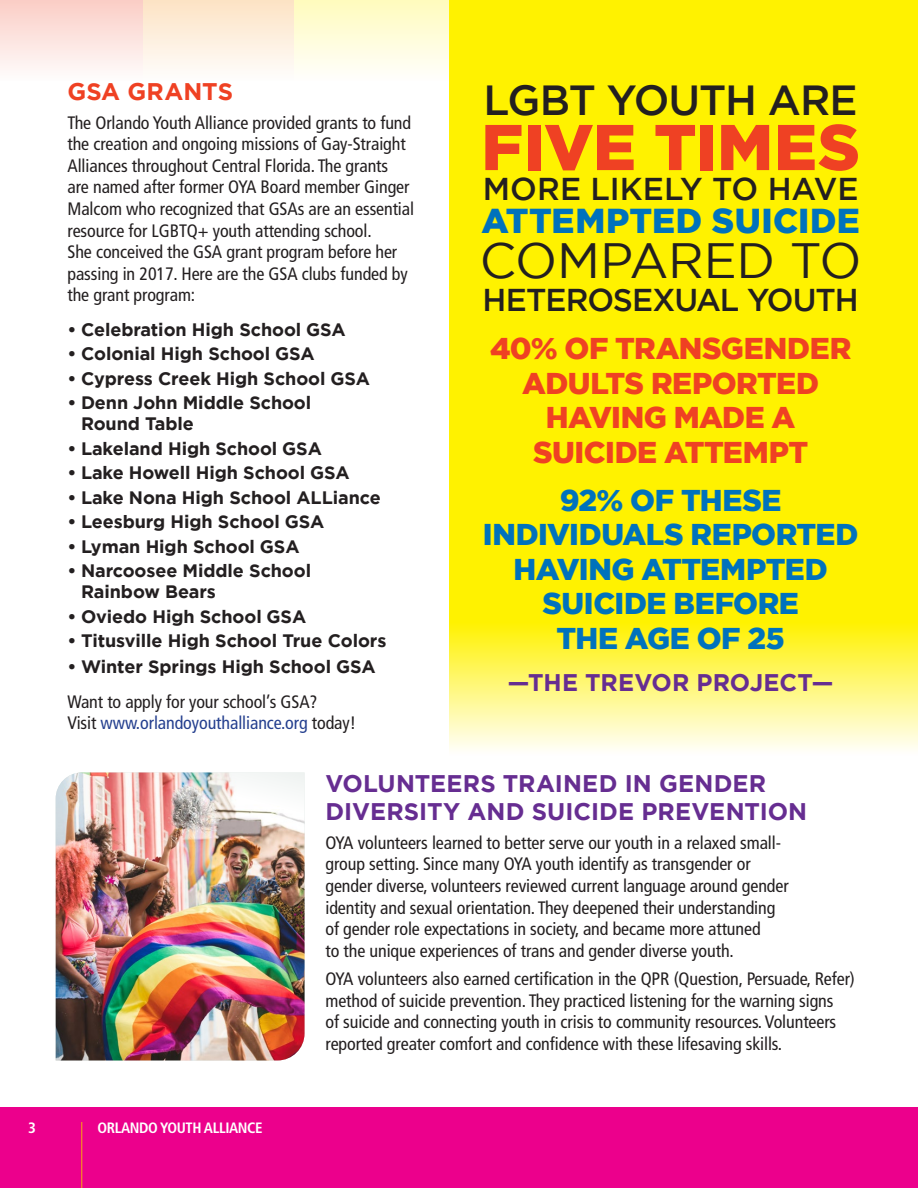
<style>
.page{position:relative;width:918px;height:1188px;background:#fff}
.page>*{position:absolute;margin:0;border:0;box-sizing:border-box;transform-origin:0 0}
.t1{font:900 64.5px "Gotham";letter-spacing:.005em;color:#ef4123}
.t2{font:49.5px "Gotham";letter-spacing:-.01em;color:#231f20}
.t3{font:500 42px "Gotham";letter-spacing:-.025em;color:#231f20}
.t4{font:900 34.5px "Gotham";letter-spacing:.01em;color:#0072bc}
.t5{font:500 31.5px "Gotham";letter-spacing:-.025em;color:#231f20}
.t6{font:500 31.5px "Gotham";color:#231f20}
.t7{font:900 30px/34.5px "Gotham";letter-spacing:-.015em;color:#0072bc;text-align:center}
.t8{font:900 30px/34.5px "Gotham";letter-spacing:-.015em;color:#ef4123;text-align:center}
.t9{font:700 24px/28.8px "Gotham";letter-spacing:.005em;color:#662d91}
.t10{font:700 24px "Gotham";color:#ef4123}
.t11{font:condensed 18px/21.6px "Frutiger";letter-spacing:-.005em;color:#231f20}
.t12{font:700 18px/21px "Gotham";letter-spacing:-.005em;color:#231f20}
.t13{font:700 condensed 15px "Frutiger";letter-spacing:-.025em;color:#fff}
.s1{color:#25408f}
</style>
<div class="page">
<div style="left:294px;top:0;width:156px;height:81px;background:linear-gradient(to bottom,#fffbbd,#fffefd)"></div>
<div style="left:138px;top:0;width:156px;height:81px;background:linear-gradient(to bottom,#fde3c4,#fefefd)"></div>
<div style="left:0;top:0;width:143px;height:81px;background:linear-gradient(to bottom,#facdc5,#fefdfd)"></div>
<svg style="left:449px;top:0;width:469px;height:750px;background:#fff214"></svg>
<img style="left:56px;top:772px;width:249px;height:288px">
<div style="left:0;top:1107px;width:918px;height:81px;background:#ec008c"></div>
<hr style="left:81px;top:1122px;width:1px;height:66px;background:#f7941e">
<p class="t10" style="left:68px;top:76px;width:167px">GSA GRANTS</p>
<p class="t11" style="left:68px;top:112px;width:348px">The Orlando Youth Alliance provided grants to fund the creation and ongoing missions of Gay-Straight Alliances throughout Central Florida. The grants are named after former OYA Board member Ginger Malcom who recognized that GSAs are an essential resource for LGBTQ+ youth attending school.<br>She conceived the GSA grant program before her passing in 2017. Here are the GSA clubs funded by the grant program:</p>
<p class="t12" style="left:68px;top:319px;width:280px">• Celebration High School GSA</p>
<p class="t12" style="left:68px;top:343px;width:249px">• Colonial High School GSA</p>
<p class="t12" style="left:68px;top:368px;width:304px">• Cypress Creek High School GSA</p>
<p class="t12" style="left:81px;top:392px;width:232px;text-indent:-14px">• Denn John Middle School<br>Round Table</p>
<p class="t12" style="left:68px;top:438px;width:256px">• Lakeland High School GSA</p>
<p class="t12" style="left:68px;top:462px;width:284px">• Lake Howell High School GSA</p>
<p class="t12" style="left:68px;top:487px;width:315px">• Lake Nona High School ALLiance</p>
<p class="t12" style="left:68px;top:511px;width:258px">• Leesburg High School GSA</p>
<p class="t12" style="left:68px;top:536px;width:234px">• Lyman High School GSA</p>
<p class="t12" style="left:81px;top:560px;width:232px;text-indent:-14px">• Narcoosee Middle School<br>Rainbow Bears</p>
<p class="t12" style="left:68px;top:606px;width:240px">• Oviedo High School GSA</p>
<p class="t12" style="left:68px;top:630px;width:320px">• Titusville High School True Colors</p>
<p class="t12" style="left:68px;top:656px;width:310px">• Winter Springs High School GSA</p>
<p class="t11" style="left:68px;top:691px;width:290px">Want to apply for your school’s GSA?<br>Visit <span class="s1">www.orlandoyouthalliance.org</span> today!</p>
<p class="t3" style="left:484px;top:76px;width:376px">LGBT YOUTH ARE</p>
<p class="t1" style="left:481px;top:103px;width:380px">FIVE TIMES</p>
<p class="t6" style="left:483px;top:171px;width:377px">MORE LIKELY TO HAVE</p>
<p class="t4" style="left:482px;top:197px;width:380px">ATTEMPTED SUICIDE</p>
<p class="t2" style="left:480px;top:229px;width:383px">COMPARED TO</p>
<p class="t5" style="left:483px;top:282px;width:378px">HETEROSEXUAL YOUTH</p>
<p class="t8" style="left:490px;top:331px;width:363px">40% OF TRANSGENDER<br>ADULTS REPORTED<br>HAVING MADE A<br>SUICIDE ATTEMPT</p>
<p class="t7" style="left:483px;top:482px;width:377px">92% OF THESE<br>INDIVIDUALS REPORTED<br>HAVING ATTEMPTED<br>SUICIDE BEFORE<br>THE AGE OF 25</p>
<p class="t9" style="left:508px;top:668px;width:327px">—THE TREVOR PROJECT—</p>
<p class="t13" style="left:28px;top:1119px;width:9px">3</p>
<p class="t13" style="left:97px;top:1119px;width:167px">ORLANDO YOUTH ALLIANCE</p>
<p class="t9" style="left:326px;top:769px;width:483px">VOLUNTEERS TRAINED IN GENDER<br>DIVERSITY AND SUICIDE PREVENTION</p>
<p class="t11" style="left:326px;top:832px;width:465px">OYA volunteers learned to better serve our youth in a relaxed small&shy;group setting. Since many OYA youth identify as transgender or gender diverse, volunteers reviewed current language around gender identity and sexual orientation. They deepened their understanding of gender role expectations in society, and became more attuned<br>to the unique experiences of trans and gender diverse youth.</p>
<p class="t11" style="left:326px;top:968px;width:531px">OYA volunteers also earned certification in the QPR (Question, Persuade, Refer) method of suicide prevention. They practiced listening for the warning signs<br>of suicide and connecting youth in crisis to community resources. Volunteers reported greater comfort and confidence with these lifesaving skills.</p>
</div>
